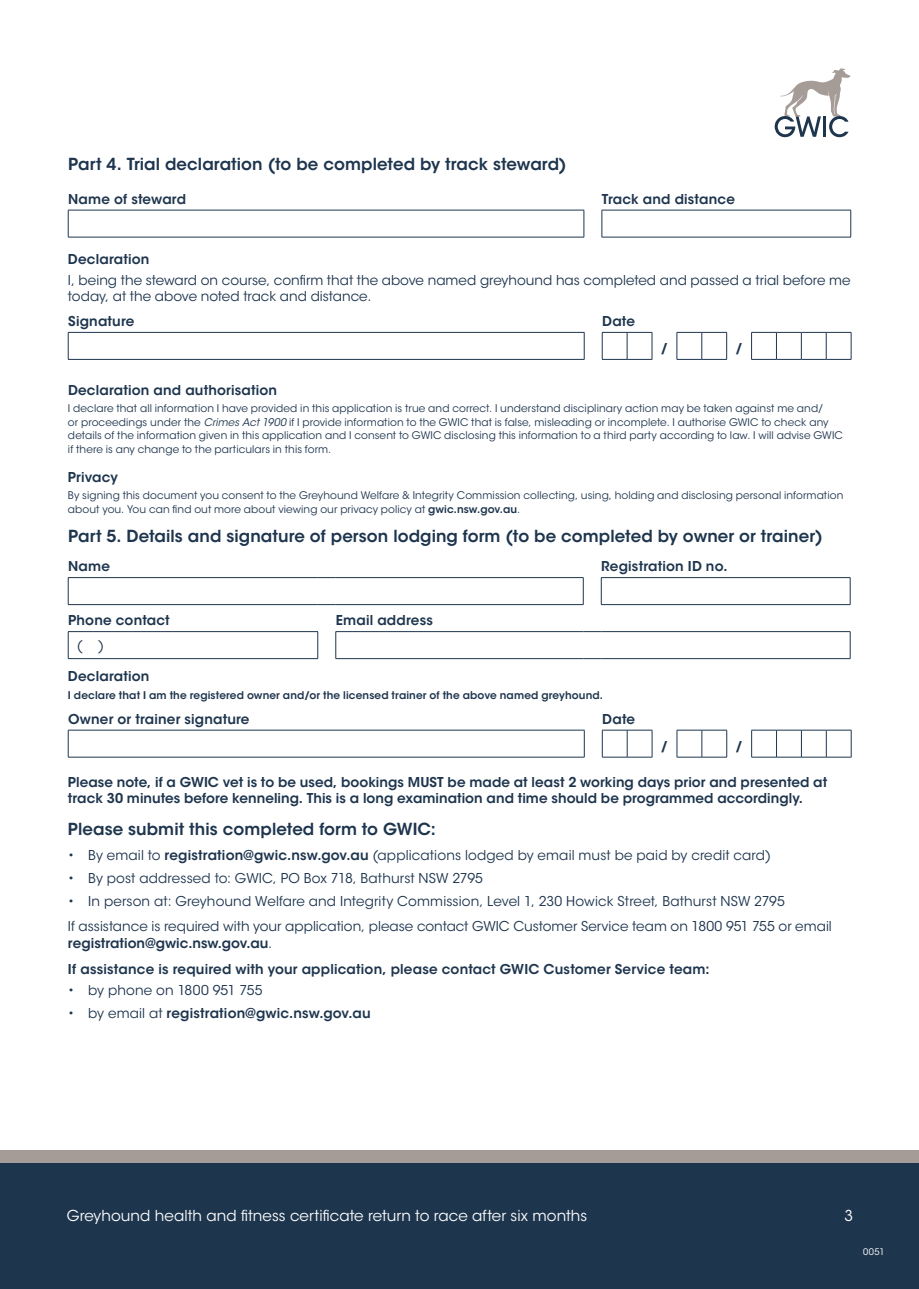
<style>
.page{position:relative;width:919px;height:1289px;background:#fff}
.page>*{position:absolute;margin:0;border:0;box-sizing:border-box;transform-origin:0 0}
.t1{font:600 16.5px "ITC Avant Garde Std";letter-spacing:.005em;color:#1e354e}
.t2{font:15px "ITC Avant Garde Std";letter-spacing:.005em;color:#fff}
.t3{font:600 13.5px/16.5px "ITC Avant Garde Std";letter-spacing:.01em;color:#1e354e}
.t4{font:13.5px/16.5px "ITC Avant Garde Std";color:#1e354e}
.t5{font:10.5px/13.5px "ITC Avant Garde Std";letter-spacing:.01em;color:#1e354e}
.t6{font:600 10.5px "ITC Avant Garde Std";letter-spacing:.01em;color:#1e354e}
.t7{font:9px "ITC Avant Garde Std";color:#fff}
.s1{font-style:italic}
.s2{font-weight:600}
.s3{font-weight:400}
</style>
<div class="page">
<div style="left:0;top:1162px;width:918px;height:126px;background:#1e354e"></div>
<div style="left:0;top:1149px;width:918px;height:13px;background:#a59b97"></div>
<svg style="left:774px;top:68px;width:76px;height:69px"></svg>
<hr style="left:68px;top:210px;width:516px;height:1px;background:#1e354e">
<svg style="left:68px;top:210px;width:1px;height:27px"></svg>
<svg style="left:583px;top:210px;width:1px;height:27px"></svg>
<hr style="left:68px;top:237px;width:516px;height:1px;background:#1e354e">
<svg style="left:850px;top:210px;width:1px;height:27px"></svg>
<svg style="left:601px;top:211px;width:1px;height:26px"></svg>
<hr style="left:601px;top:210px;width:249px;height:1px;background:#1e354e">
<hr style="left:601px;top:237px;width:249px;height:1px;background:#1e354e">
<svg style="left:676px;top:332px;width:51px;height:28px"></svg>
<svg style="left:751px;top:332px;width:100px;height:28px"></svg>
<hr style="left:68px;top:332px;width:516px;height:1px;background:#1e354e">
<svg style="left:68px;top:332px;width:1px;height:27px"></svg>
<svg style="left:584px;top:332px;width:1px;height:27px"></svg>
<hr style="left:68px;top:359px;width:516px;height:1px;background:#1e354e">
<svg style="left:602px;top:332px;width:50px;height:28px"></svg>
<hr style="left:68px;top:604px;width:250px;height:1px;background:#1e354e">
<svg style="left:318px;top:604px;width:18px;height:1px"></svg>
<hr style="left:68px;top:631px;width:250px;height:1px;background:#1e354e">
<svg style="left:68px;top:632px;width:1px;height:26px"></svg>
<svg style="left:317px;top:632px;width:1px;height:26px"></svg>
<hr style="left:68px;top:658px;width:250px;height:1px;background:#1e354e">
<svg style="left:68px;top:578px;width:1px;height:26px"></svg>
<svg style="left:583px;top:578px;width:1px;height:26px"></svg>
<hr style="left:68px;top:577px;width:250px;height:1px;background:#1e354e">
<svg style="left:318px;top:577px;width:18px;height:1px"></svg>
<hr style="left:336px;top:577px;width:247px;height:1px;background:#1e354e">
<hr style="left:601px;top:577px;width:249px;height:1px;background:#1e354e">
<svg style="left:601px;top:578px;width:1px;height:26px"></svg>
<svg style="left:849px;top:578px;width:1px;height:26px"></svg>
<hr style="left:336px;top:604px;width:247px;height:1px;background:#1e354e">
<hr style="left:601px;top:604px;width:249px;height:1px;background:#1e354e">
<hr style="left:335px;top:631px;width:248px;height:1px;background:#1e354e">
<svg style="left:335px;top:632px;width:1px;height:26px"></svg>
<svg style="left:583px;top:631px;width:18px;height:1px"></svg>
<hr style="left:601px;top:631px;width:249px;height:1px;background:#1e354e">
<svg style="left:849px;top:632px;width:1px;height:26px"></svg>
<hr style="left:335px;top:658px;width:248px;height:1px;background:#1e354e">
<svg style="left:583px;top:658px;width:18px;height:1px"></svg>
<hr style="left:601px;top:658px;width:249px;height:1px;background:#1e354e">
<svg style="left:676px;top:730px;width:51px;height:28px"></svg>
<svg style="left:751px;top:730px;width:100px;height:28px"></svg>
<hr style="left:68px;top:730px;width:516px;height:1px;background:#1e354e">
<svg style="left:68px;top:730px;width:1px;height:27px"></svg>
<svg style="left:584px;top:730px;width:1px;height:27px"></svg>
<hr style="left:68px;top:757px;width:516px;height:1px;background:#1e354e">
<svg style="left:602px;top:730px;width:50px;height:28px"></svg>
<h1 class="t1" style="left:68px;top:154px;width:500px">Part 4. Trial declaration (to be completed by track steward)</h1>
<p class="t3" style="left:68px;top:190px;width:119px">Name of steward</p>
<p class="t3" style="left:601px;top:190px;width:135px">Track and distance</p>
<p class="t3" style="left:68px;top:251px;width:83px">Declaration</p>
<p class="t4" style="left:68px;top:272px;width:784px">I, being the steward on course, confirm that the above named greyhound has completed and passed a trial before me today, at the above noted track and distance.</p>
<p class="t3" style="left:68px;top:313px;width:68px">Signature</p>
<p class="t3" style="left:602px;top:313px;width:34px">Date</p>
<p class="t3" style="left:660px;top:340px;width:9px">/</p>
<p class="t3" style="left:735px;top:340px;width:9px">/</p>
<p class="t3" style="left:68px;top:381px;width:210px">Declaration and authorisation</p>
<p class="t5" style="left:68px;top:402px;width:776px">I declare that all information I have provided in this application is true and correct. I understand disciplinary action may be taken against me and/<br>or proceedings under the <span class="s1">Crimes Act 1900</span> if I provide information to the GWIC that is false, misleading or incomplete. I authorise GWIC to check any details of the information given in this application and I consent to GWIC disclosing this information to a third party according to law. I will advise GWIC if there is any change to the particulars in this form.</p>
<p class="t3" style="left:68px;top:468px;width:51px">Privacy</p>
<p class="t5" style="left:68px;top:489px;width:776px">By signing this document you consent to the Greyhound Welfare &amp; Integrity Commission collecting, using, holding and disclosing personal information about you. You can find out more about viewing our privacy policy at <span class="s2">gwic.nsw.gov.au</span>.</p>
<h1 class="t1" style="left:68px;top:525px;width:755px">Part 5. Details and signature of person lodging form (to be completed by owner or trainer)</h1>
<p class="t3" style="left:68px;top:558px;width:43px">Name</p>
<p class="t3" style="left:601px;top:558px;width:128px">Registration ID no.</p>
<p class="t3" style="left:68px;top:612px;width:103px">Phone contact</p>
<p class="t3" style="left:336px;top:612px;width:99px">Email address</p>
<p class="t4" style="left:77px;top:637px;width:29px">( )</p>
<p class="t3" style="left:68px;top:668px;width:83px">Declaration</p>
<p class="t6" style="left:68px;top:688px;width:536px">I declare that I am the registered owner and/or the licensed trainer of the above named greyhound.</p>
<p class="t3" style="left:68px;top:710px;width:183px">Owner or trainer signature</p>
<p class="t3" style="left:602px;top:710px;width:34px">Date</p>
<p class="t3" style="left:660px;top:737px;width:9px">/</p>
<p class="t3" style="left:735px;top:737px;width:9px">/</p>
<p class="t3" style="left:68px;top:773px;width:760px">Please note, if a GWIC vet is to be used, bookings MUST be made at least 2 working days prior and presented at track 30 minutes before kenneling. This is a long examination and time should be programmed accordingly.</p>
<h1 class="t1" style="left:68px;top:819px;width:369px">Please submit this completed form to GWIC:</h1>
<p class="t4" style="left:68px;top:847px;width:704px">• By email to <span class="s2">registration@gwic.nsw.gov.au</span> (applications lodged by email must be paid by credit card)</p>
<p class="t4" style="left:68px;top:870px;width:416px">• By post addressed to: GWIC, PO Box 718, Bathurst NSW 2795</p>
<p class="t4" style="left:68px;top:889px;width:765px;line-height:25px">• In person at: Greyhound Welfare and Integrity Commission, Level 1, 230 Howick Street, Bathurst NSW 2795<br>If assistance is required with your application, please contact GWIC Customer Service team on 1800 951 755 or email</p>
<p class="t3" style="left:68px;top:929px;width:643px;line-height:26.5px">registration@gwic.nsw.gov.au<span class="s3">.<br></span>If assistance is required with your application, please contact GWIC Customer Service team:</p>
<p class="t4" style="left:68px;top:982px;width:196px">• by phone on 1800 951 755</p>
<p class="t3" style="left:68px;top:1004px;width:304px"><span class="s3">• by email at</span> registration@gwic.nsw.gov.au</p>
<h2 class="t2" style="left:67px;top:1206px;width:522px">Greyhound health and fitness certificate return to race after six months</h2>
<h2 class="t2" style="left:844px;top:1206px;width:10px">3</h2>
<p class="t7" style="left:863px;top:1246px;width:23px">0051</p>
</div>
